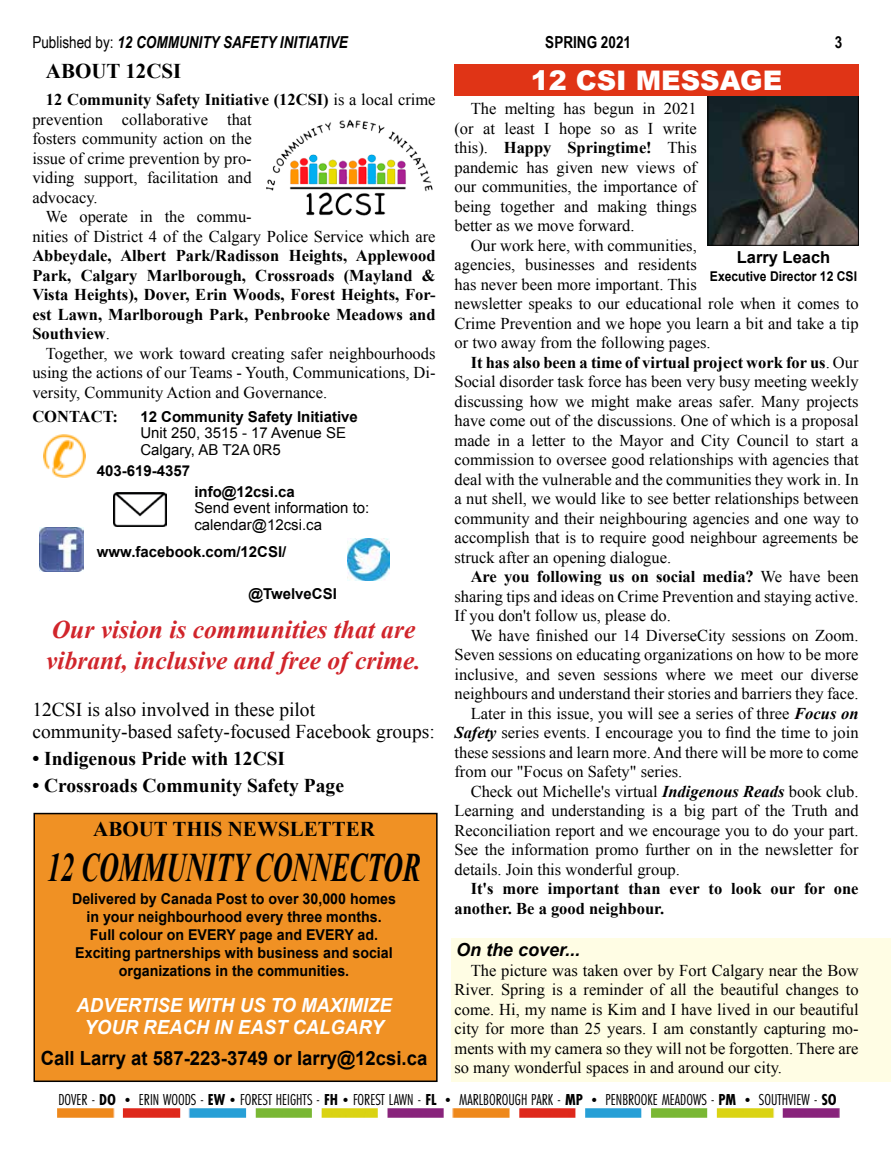
<style>
.page{position:relative;width:891px;height:1161px;background:#fff}
.page>*{position:absolute;margin:0;border:0;box-sizing:border-box;transform-origin:0 0}
.t1{font:italic 700 40.5px "Times New Roman";color:#000;scale:.67 1}
.t2{font:900 27px "Arial";color:#fff}
.t3{font:italic 700 25.5px/30.6px "Times New Roman";color:#d1252b}
.t4{font:700 21px "Times New Roman";color:#000}
.t5{font:19.5px/22.5px "Times New Roman";color:#000}
.t6{font:700 19.5px "Times New Roman";color:#000}
.t7{font:italic 700 19.5px/22.5px "Arial";color:#fff;text-align:center;scale:.95 1}
.t8{font:700 19.5px "Arial";color:#000;scale:.95 1}
.t9{font:italic 700 18px "Arial";color:#000}
.t10{font:16.5px/19.5px "Times New Roman";color:#000;text-align:justify}
.t11{font:700 16.5px/19.5px "Times New Roman";color:#000}
.t12{font:16.5px "Futura PT Cond";color:#000}
.t13{font:italic 700 16.5px "Arial Narrow";color:#000}
.t14{font:700 16.5px "Arial Narrow";color:#000}
.t15{font:700 16.5px "Arial";color:#000}
.t16{font:700 15px/18px "Arial";color:#000;text-align:center;scale:.95 1}
.t17{font:700 15px "Arial";color:#000}
.t18{font:15px/16.5px "Arial";color:#000}
.t19{font:700 13.5px "Arial";color:#000;scale:.9 1}
.s1{font-weight:400;font-style:normal}
.s2{font-weight:400}
.s3{font-weight:700}
.s4{font-weight:700;font-style:italic}
.s5{font-size:15px}
</style>
<div class="page">
<img style="left:57px;top:1108px;width:782px;height:10px">
<div style="left:451px;top:939px;width:440px;height:143px;background:#fffde4"></div>
<img style="left:710px;top:96px;width:147px;height:148px">
<div style="left:708px;top:87px;width:151px;height:159px;border:1px solid #000"></div>
<div style="left:454px;top:64px;width:405px;height:32px;background:#e03416"></div>
<img style="left:44px;top:434px;width:42px;height:44px">
<img style="left:40px;top:528px;width:43px;height:43px">
<div style="left:34px;top:814px;width:403px;height:267px;background:#f09124"></div>
<div style="left:34px;top:813px;width:404px;height:269px;border:2px solid #000"></div>
<img style="left:114px;top:492px;width:53px;height:35px">
<img style="left:348px;top:538px;width:42px;height:42px">
<img style="left:267px;top:119px;width:165px;height:97px">
<p class="t13" style="left:32px;top:29px;width:317px"><span class="s1">Published by:</span> 12 COMMUNITY SAFETY INITIATIVE</p>
<p class="t14" style="left:545px;top:29px;width:87px">SPRING 2021</p>
<p class="t14" style="left:835px;top:29px;width:9px">3</p>
<p class="t4" style="left:46px;top:57px;width:137px">ABOUT 12CSI</p>
<p class="t11" style="left:46px;top:90px;width:391px">12 Community Safety Initiative (12CSI) <span class="s2">is a local crime</span></p>
<p class="t10" style="left:32px;top:109px;width:221px">prevention collaborative that</p>
<p class="t10" style="left:32px;top:129px;width:221px">fosters community action on the</p>
<p class="t10" style="left:32px;top:148px;width:221px">issue of crime prevention by pro-</p>
<p class="t10" style="left:32px;top:168px;width:221px">viding support, facilitation and</p>
<p class="t10" style="left:32px;top:187px;width:67px">advocacy.</p>
<p class="t10" style="left:46px;top:207px;width:207px">We operate in the commu-</p>
<p class="t10" style="left:32px;top:226px;width:405px">nities of District 4 of the Calgary Police Service which are</p>
<p class="t11" style="left:32px;top:246px;width:405px;text-align:justify">Abbeydale, Albert Park/Radisson Heights, Applewood Park, Calgary Marlborough, Crossroads (Mayland &amp; Vista Heights), Dover, Erin Woods, Forest Heights, For&shy;est Lawn, Marlborough Park, Penbrooke Meadows and Southview<span class="s2">.</span></p>
<p class="t10" style="left:32px;top:343px;width:405px;text-indent:13px">Together, we work toward creating safer neighbourhoods using the actions of our Teams - Youth, Communications, Di&shy;versity, Community Action and Governance.</p>
<p class="t11" style="left:32px;top:406px;width:87px">CONTACT:</p>
<p class="t17" style="left:140px;top:407px;width:219px">12 Community Safety Initiative</p>
<p class="t18" style="left:140px;top:425px;width:207px">Unit 250, 3515 - 17 Avenue SE<br>Calgary, AB T2A 0R5</p>
<p class="t17" style="left:97px;top:461px;width:95px">403-619-4357</p>
<p class="t17" style="left:194px;top:482px;width:102px">info@12csi.ca</p>
<p class="t18" style="left:194px;top:500px;width:177px">Send event information to: calendar@12csi.ca</p>
<p class="t17" style="left:97px;top:542px;width:191px">www.facebook.com/12CSI/</p>
<p class="t17" style="left:248px;top:584px;width:90px">@TwelveCSI</p>
<h3 class="t3" style="left:46px;top:614px;width:376px">Our vision is communities that are vibrant, inclusive and free of crime.</h3>
<p class="t5" style="left:32px;top:698px;width:404px">12CSI is also involved in these pilot community-based safety-focused Facebook groups:</p>
<p class="t6" style="left:32px;top:745px;width:254px">• Indigenous Pride with 12CSI</p>
<p class="t6" style="left:32px;top:772px;width:313px">• Crossroads Community Safety Page</p>
<p class="t4" style="left:93px;top:815px;width:283px">ABOUT THIS NEWSLETTER</p>
<h1 class="t1" style="left:47px;top:839px;width:559px">12 COMMUNITY CONNECTOR</h1>
<p class="t16" style="left:72px;top:890px;width:342px">Delivered by Canada Post to over 30,000 homes in your neighbourhood every three months.<br>Full colour on EVERY page and EVERY ad.<br>Exciting partnerships with business and social organizations in the communities.</p>
<p class="t7" style="left:76px;top:994px;width:333px">ADVERTISE WITH US TO MAXIMIZE<br>YOUR REACH IN EAST CALGARY</p>
<p class="t8" style="left:41px;top:1046px;width:409px">Call Larry at 587-223-3749 or larry@12csi.ca</p>
<h2 class="t2" style="left:531px;top:61px;width:253px">12 CSI MESSAGE</h2>
<p class="t10" style="left:454px;top:99px;width:244px;text-indent:16px">The melting has begun in 2021 (or at least I hope so as I write this). <span class="s3">Happy Springtime!</span> This pandemic has given new views of our communities, the importance of being together and making things better as we move forward.</p>
<p class="t10" style="left:454px;top:235px;width:406px;text-align:left;text-indent:16px">Our work here, with communities,<br>agencies, businesses and residents<br>has never been more important. This<br>newsletter speaks to our educational role when it comes to Crime Prevention and we hope you learn a bit and take a tip or two away from the following pages.</p>
<p class="t10" style="left:454px;top:352px;width:406px;text-indent:16px"><span class="s3">It has also been a time of virtual project work for us</span>. Our Social disorder task force has been very busy meeting weekly discussing how we might make areas safer. Many projects have come out of the discussions. One of which is a proposal made in a letter to the Mayor and City Council to start a commission to oversee good relationships with agencies that deal with the vulnerable and the communities they work in. In a nut shell, we would like to see better relationships between community and their neighbouring agencies and one way to accomplish that is to require good neighbour agreements be struck after an opening dialogue.</p>
<p class="t10" style="left:454px;top:567px;width:406px;text-indent:16px"><span class="s3">Are you following us on social media?</span> We have been sharing tips and ideas on Crime Prevention and staying active.<br>If you don't follow us, please do.</p>
<p class="t10" style="left:471px;top:625px;width:389px">We have finished our 14 DiverseCity sessions on Zoom.</p>
<p class="t10" style="left:454px;top:645px;width:406px">Seven sessions on educating organizations on how to be more</p>
<p class="t10" style="left:454px;top:664px;width:406px">inclusive, and seven sessions where we meet our diverse</p>
<p class="t10" style="left:454px;top:684px;width:406px">neighbours and understand their stories and barriers they face.</p>
<p class="t10" style="left:471px;top:703px;width:389px">Later in this issue, you will see a series of three <span class="s4">Focus on</span></p>
<p class="t10" style="left:454px;top:723px;width:406px"><span class="s4">Safety</span> series events. I encourage you to find the time to join</p>
<p class="t10" style="left:454px;top:742px;width:406px">these sessions and learn more. And there will be more to come</p>
<p class="t10" style="left:454px;top:762px;width:229px">from our "Focus on Safety" series.</p>
<p class="t10" style="left:471px;top:781px;width:389px">Check out Michelle's virtual <span class="s4">Indigenous Reads</span> book club.</p>
<p class="t10" style="left:454px;top:801px;width:406px">Learning and understanding is a big part of the Truth and</p>
<p class="t10" style="left:454px;top:820px;width:406px">Reconciliation report and we encourage you to do your part.</p>
<p class="t10" style="left:454px;top:840px;width:406px">See the information promo further on in the newsletter for</p>
<p class="t10" style="left:454px;top:859px;width:227px">details. Join this wonderful group.</p>
<p class="t11" style="left:454px;top:879px;width:406px;text-indent:16px">It's more important than ever to look our for one another. Be a good neighbour.</p>
<p class="t15" style="left:737px;top:247px;width:95px">Larry Leach</p>
<p class="t19" style="left:710px;top:268px;width:165px">Executive Director 12 CSI</p>
<p class="t9" style="left:456px;top:938px;width:126px">On the cover...</p>
<p class="t10" style="left:454px;top:960px;width:406px;text-indent:16px">The picture was taken over by Fort Calgary near the Bow River. Spring is a reminder of all the beautiful changes to come. Hi, my name is Kim and I have lived in our beautiful city for more than 25 years. I am constantly capturing mo&shy;ments with my camera so they will not be forgotten. There are so many wonderful spaces in and around our city.</p>
<p class="t12" style="left:58px;top:1090px;width:780px">DOVER - <span class="s3">DO</span> <span class="s5">•</span> ERIN WOODS - <span class="s3">EW</span><span class="s5">•</span>FOREST HEIGHTS - <span class="s3">FH</span><span class="s5">•</span>FOREST LAWN - <span class="s3">FL</span> <span class="s5">•</span> MARLBOROUGH PARK - <span class="s3">MP</span> <span class="s5">•</span> PENBROOKE MEADOWS - <span class="s3">PM</span> <span class="s5">•</span> SOUTHVIEW - <span class="s3">SO</span></p>
</div>
